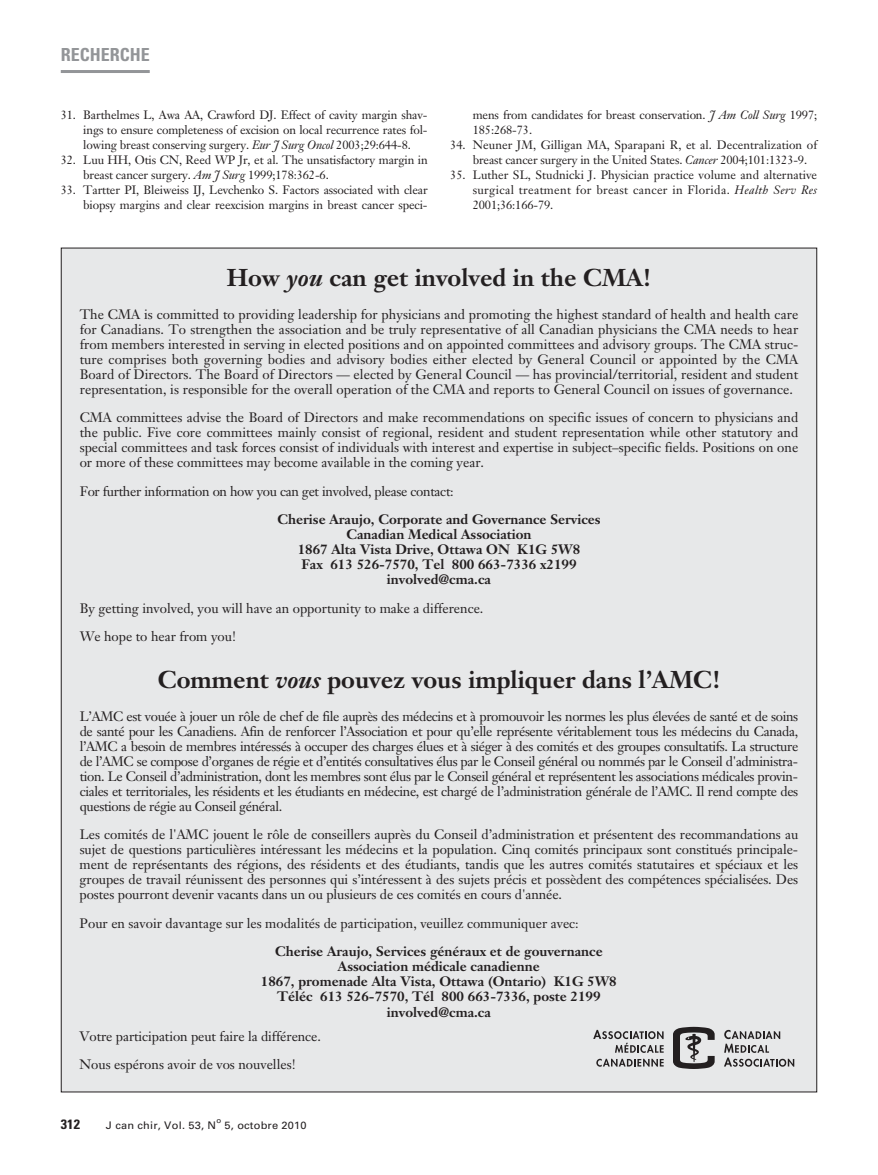
<style>
.page{position:relative;width:878px;height:1175px;background:#fff}
.page>*{position:absolute;margin:0;border:0;box-sizing:border-box;transform-origin:0 0}
.t1{font:700 24px "Janson Text";color:#231f20}
.t2{font:700 condensed 18px "Univers";color:#939598}
.t3{font:13.5px/15px "Janson Text";color:#231f20;text-align:justify}
.t4{font:700 13.5px/15px "Janson Text";color:#231f20;text-align:center}
.t5{font:13.5px "Janson Text";letter-spacing:-.02em;color:#231f20}
.t6{font:700 condensed 13.5px "Univers";color:#231f20;scale:1.05 1}
.t7{font:12px/15px "Janson Text";letter-spacing:-.01em;color:#231f20}
.t8{font:10.5px "Univers";letter-spacing:.015em;color:#231f20;scale:1.05 1}
.t9{font:7.5px "Univers";color:#231f20;scale:1.05 1}
.s1{font-style:italic}
</style>
<div class="page">
<hr style="left:61px;top:70px;width:89px;height:3px;background:#939598">
<div style="left:61px;top:248px;width:755px;height:844px;background:#e7e8e9"></div>
<svg style="left:673px;top:1026px;width:41px;height:43px"></svg>
<svg style="left:724px;top:1029px;width:70px;height:37px"></svg>
<svg style="left:596px;top:1058px;width:67px;height:8px"></svg>
<svg style="left:593px;top:1029px;width:70px;height:23px"></svg>
<h2 class="t2" style="left:61px;top:48px;width:90px">RECHERCHE</h2>
<p class="t7" style="left:83px;top:108px;width:346px;text-align:justify;text-indent:-22px">31. Barthelmes L, Awa AA, Crawford DJ. Effect of cavity margin shav&shy;ings to ensure completeness of excision on local recurrence rates fol&shy;lowing breast conserving surgery. <span class="s1">Eur J Surg Oncol</span> 2003;29:644-8.</p>
<p class="t7" style="left:83px;top:153px;width:346px;text-indent:-23px">32. Luu HH, Otis CN, Reed WP Jr, et al. The unsatisfactory margin in breast cancer surgery. <span class="s1">Am J Surg</span> 1999;178:362-6.</p>
<p class="t7" style="left:61px;top:183px;width:368px;text-align:right">33. Tartter PI, Bleiweiss IJ, Levchenko S. Factors associated with clear biopsy margins and clear reexcision margins in breast cancer speci-</p>
<p class="t7" style="left:472px;top:108px;width:346px">mens from candidates for breast conservation. <span class="s1">J Am Coll Surg</span> 1997;<br>185:268-73.</p>
<p class="t7" style="left:472px;top:138px;width:346px;text-indent:-22px">34. Neuner JM, Gilligan MA, Sparapani R, et al. Decentralization of breast cancer surgery in the United States. <span class="s1">Cancer</span> 2004;101:1323-9.</p>
<p class="t7" style="left:472px;top:168px;width:346px;text-align:justify;text-indent:-22px">35. Luther SL, Studnicki J. Physician practice volume and alternative surgical treatment for breast cancer in Florida. <span class="s1">Health Serv Res </span>2001;36:166-79.</p>
<h1 class="t1" style="left:227px;top:269px;width:426px">How <span class="s1">you</span> can get involved in the CMA!</h1>
<p class="t3" style="left:80px;top:308px;width:720px">The CMA is committed to providing leadership for physicians and promoting the highest standard of health and health care for Canadians. To strengthen the association and be truly representative of all Canadian physicians the CMA needs to hear from members interested in serving in elected positions and on appointed committees and advisory groups. The CMA struc&shy;ture comprises both governing bodies and advisory bodies either elected by General Council or appointed by the CMA Board of Directors. The Board of Directors — elected by General Council — has provincial/territorial, resident and student representation, is responsible for the overall operation of the CMA and reports to General Council on issues of governance.</p>
<p class="t3" style="left:80px;top:412px;width:720px">CMA committees advise the Board of Directors and make recommendations on specific issues of concern to physicians and the public. Five core committees mainly consist of regional, resident and student representation while other statutory and special committees and task forces consist of individuals with interest and expertise in subject–specific fields. Positions on one or more of these committees may become available in the coming year.</p>
<p class="t5" style="left:80px;top:486px;width:375px">For further information on how you can get involved, please contact:</p>
<p class="t4" style="left:277px;top:514px;width:324px">Cherise Araujo, Corporate and Governance Services Canadian Medical Association<br>1867 Alta Vista Drive, Ottawa ON K1G 5W8<br>Fax 613 526-7570, Tel 800 663-7336 x2199 involved@cma.ca</p>
<p class="t3" style="left:80px;top:595px;width:405px;line-height:28.5px">By getting involved, you will have an opportunity to make a difference.<br>We hope to hear from you!</p>
<h1 class="t1" style="left:158px;top:671px;width:564px">Comment <span class="s1">vous</span> pouvez vous impliquer dans l’AMC!</h1>
<p class="t3" style="left:80px;top:710px;width:720px">L’AMC est vouée à jouer un rôle de chef de file auprès des médecins et à promouvoir les normes les plus élevées de santé et de soins de santé pour les Canadiens. Afin de renforcer l’Association et pour qu’elle représente véritablement tous les médecins du Canada, l’AMC a besoin de membres intéressés à occuper des charges élues et à siéger à des comités et des groupes consultatifs. La structure de l’AMC se compose d’organes de régie et d’entités consultatives élus par le Conseil général ou nommés par le Conseil d'administra&shy;tion. Le Conseil d’administration, dont les membres sont élus par le Conseil général et représentent les associations médicales provin&shy;ciales et territoriales, les résidents et les étudiants en médecine, est chargé de l’administration générale de l’AMC. Il rend compte des questions de régie au Conseil général.</p>
<p class="t3" style="left:80px;top:829px;width:720px">Les comités de l'AMC jouent le rôle de conseillers auprès du Conseil d’administration et présentent des recommandations au sujet de questions particulières intéressant les médecins et la population. Cinq comités principaux sont constitués principale&shy;ment de représentants des régions, des résidents et des étudiants, tandis que les autres comités statutaires et spéciaux et les groupes de travail réunissent des personnes qui s’intéressent à des sujets précis et possèdent des compétences spécialisées. Des postes pourront devenir vacants dans un ou plusieurs de ces comités en cours d'année.</p>
<p class="t3" style="left:80px;top:917px;width:500px">Pour en savoir davantage sur les modalités de participation, veuillez communiquer avec:</p>
<p class="t4" style="left:261px;top:946px;width:357px">Cherise Araujo, Services généraux et de gouvernance Association médicale canadienne<br>1867, promenade Alta Vista, Ottawa (Ontario) K1G 5W8<br>Téléc 613 526-7570, Tél 800 663-7336, poste 2199 involved@cma.ca</p>
<p class="t3" style="left:80px;top:1023px;width:243px;line-height:28.5px">Votre participation peut faire la différence.<br>Nous espérons avoir de vos nouvelles!</p>
<p class="t9" style="left:216px;top:1118px;width:6px">o</p>
<p class="t6" style="left:61px;top:1119px;width:20px">312</p>
<p class="t8" style="left:106px;top:1121px;width:107px">J can chir, Vol. 53, N</p>
<p class="t8" style="left:224px;top:1121px;width:80px">5, octobre 2010</p>
</div>
